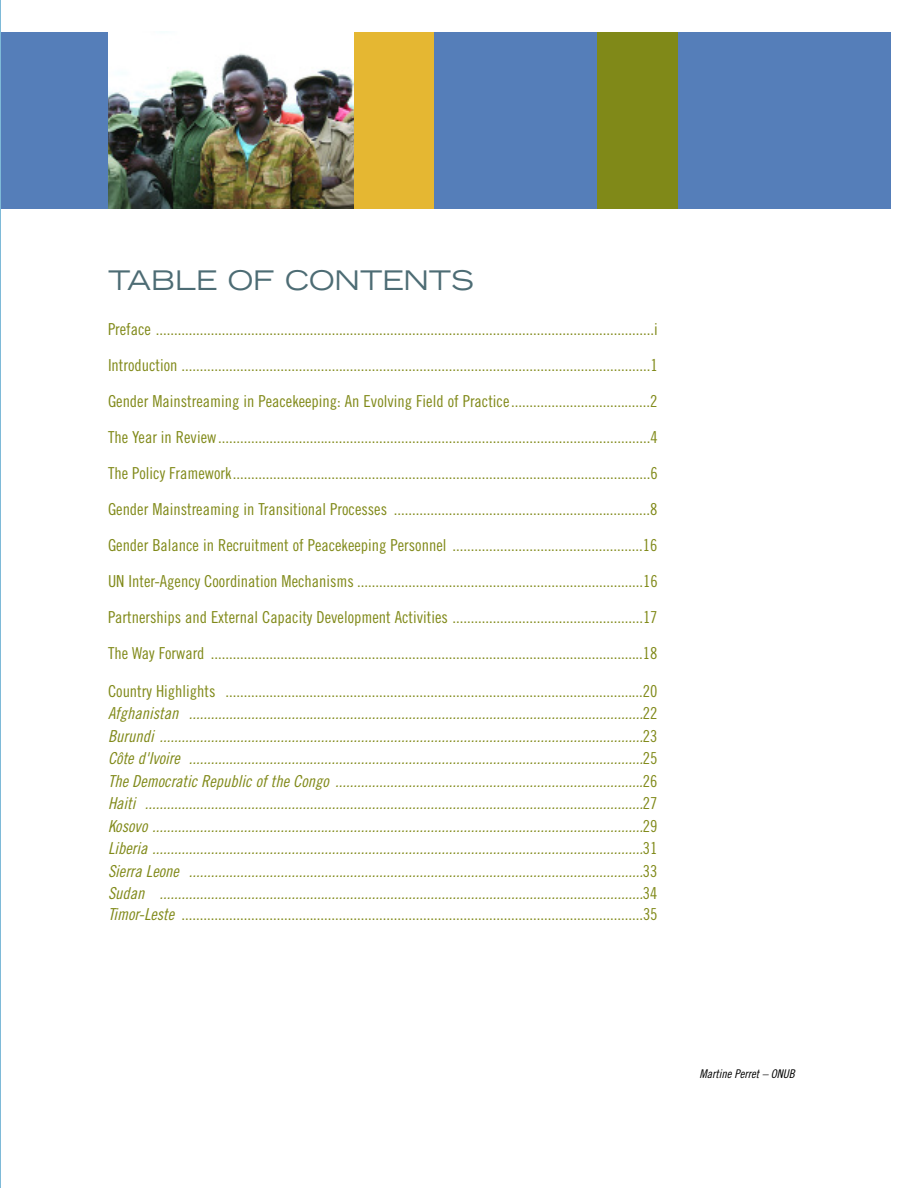
<style>
.page{position:relative;width:918px;height:1188px;background:#fff}
.page>*{position:absolute;margin:0;border:0;box-sizing:border-box;transform-origin:0 0}
.t1{font:expanded 27px "Trade Gothic LH";color:#4d6c74}
.t2{font:16.5px/36px "Trade Gothic Cond Eighteen";color:#808918;text-align:justify}
.t3{font:16.5px/22.5px "Trade Gothic Cond Eighteen Obl";color:#808918;text-align:justify}
.t4{font:12px "Trade Gothic Cond Eighteen Obl";color:#000}
.s1{font-family:"Trade Gothic Cond Eighteen"}
.s2{font-family:"Trade Gothic Cond Eighteen Obl"}
</style>
<div class="page">
<div style="left:0;top:32px;width:891px;height:176px;background:#557eb9"></div>
<div style="left:597px;top:32px;width:80px;height:176px;background:#808918"></div>
<div style="left:353px;top:32px;width:81px;height:176px;background:#e5b732"></div>
<img style="left:108px;top:32px;width:246px;height:176px">
<hr style="left:0;top:0;width:1px;height:1188px;background:#7ebad8">
<h1 class="t1" style="left:108px;top:270px;width:367px">TABLE OF CONTENTS</h1>
<p class="t2" style="left:108px;top:313px;width:551px">Preface ........................................................................................................................................i Introduction ................................................................................................................................1<br>Gender Mainstreaming in Peacekeeping: An Evolving Field of Practice......................................2<br>The Year in Review......................................................................................................................4<br>The Policy Framework..................................................................................................................6<br>Gender Mainstreaming in Transitional Processes ......................................................................8<br>Gender Balance in Recruitment of Peacekeeping Personnel ....................................................16<br>UN Inter-Agency Coordination Mechanisms ..............................................................................16<br>Partnerships and External Capacity Development Activities ....................................................17<br>The Way Forward ......................................................................................................................18</p>
<p class="t2" style="left:108px;top:674px;width:551px">Country Highlights ..................................................................................................................20</p>
<p class="t3" style="left:108px;top:704px;width:551px">Afghanistan ............................................................................................................................<span class="s1">22<br></span>Burundi ....................................................................................................................................<span class="s1">23<br></span>Côte d'Ivoire ............................................................................................................................<span class="s1">25<br></span>The Democratic Republic of the Congo ....................................................................................<span class="s1">26<br></span>Haiti ........................................................................................................................................<span class="s1">27<br></span>Kosovo ......................................................................................................................................<span class="s1">29<br></span>Liberia ......................................................................................................................................<span class="s1">31<br></span>Sierra Leone ............................................................................................................................<span class="s1">33<br></span>Sudan ....................................................................................................................................<span class="s1">34</span></p>
<p class="t2" style="left:108px;top:898px;width:551px"><span class="s2">Timor-Leste</span> ..............................................................................................................................35</p>
<p class="t4" style="left:700px;top:1069px;width:97px">Martine Perret – ONUB</p>
</div>
